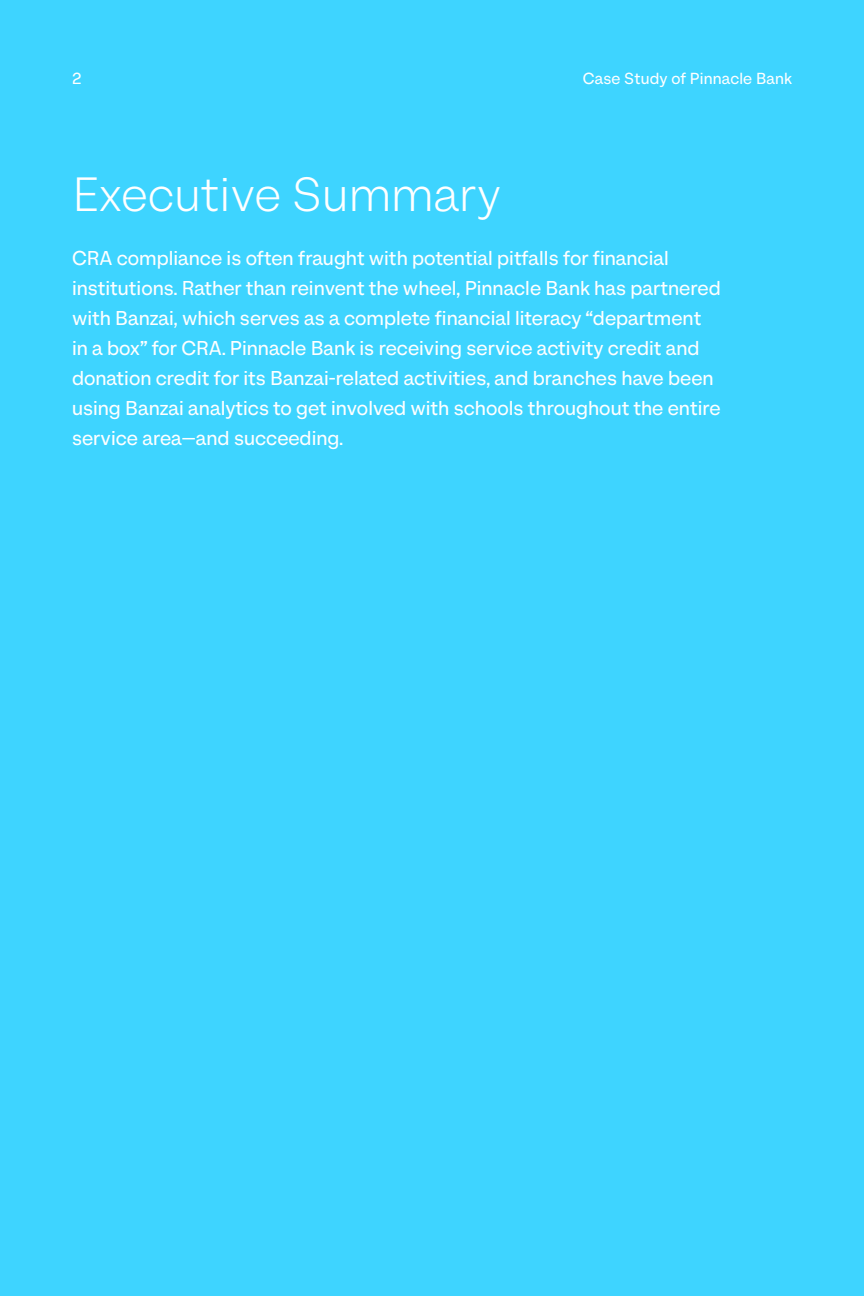
<style>
.page{position:relative;width:864px;height:1296px;background:#3ed4ff}
.page>*{position:absolute;margin:0;border:0;box-sizing:border-box;transform-origin:0 0}
.t1{font:300 48px "Cardinal Wide";color:#fff}
.t2{font:20px/30px "Cardinal Wide";color:#fff}
.t3{font:16px "Cardinal Wide";letter-spacing:.01em;color:#fff}
</style>
<div class="page">
<p class="t3" style="left:72px;top:68px;width:11px">2</p>
<p class="t3" style="left:583px;top:68px;width:211px">Case Study of Pinnacle Bank</p>
<h1 class="t1" style="left:72px;top:163px;width:431px">Executive Summary</h1>
<p class="t2" style="left:72px;top:243px;width:650px">CRA compliance is often fraught with potential pitfalls for financial institutions. Rather than reinvent the wheel, Pinnacle Bank has partnered with Banzai, which serves as a complete financial literacy “department in a box” for CRA. Pinnacle Bank is receiving service activity credit and donation credit for its Banzai-related activities, and branches have been using Banzai analytics to get involved with schools throughout the entire service area—and succeeding.</p>
</div>
